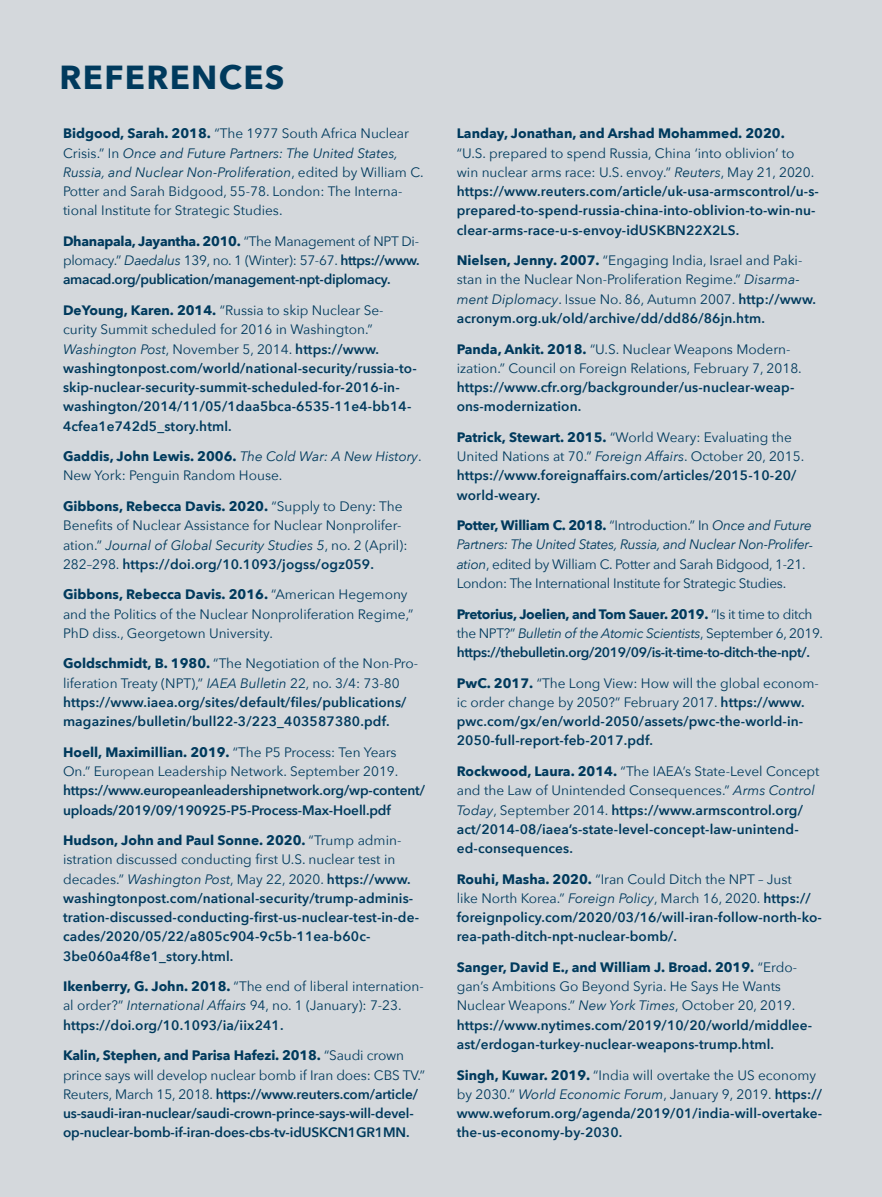
<style>
.page{position:relative;width:882px;height:1197px;background:#d4d8dc}
.page>*{position:absolute;margin:0;border:0;box-sizing:border-box;transform-origin:0 0}
.t1{font:700 33.25px "Avenir Next";letter-spacing:.04em;color:#003a5d}
.t2{font:600 13.65px/19.2px "Avenir Next";letter-spacing:.01em;color:#003a5d}
.t3{font:13.65px/19.2px "Avenir Next";color:#003a5d}
.t4{font:600 13.65px/19.2px "Avenir Next";letter-spacing:-.01em;color:#003a5d}
.t5{font:13.65px/19.2px "Avenir Next";letter-spacing:-.02em;color:#003a5d}
.t6{font:600 13.65px/19.2px "Avenir Next";letter-spacing:-.025em;color:#003a5d}
.t7{font:700 13.65px "Avenir Next";color:#003a5d}
.s1{font-weight:700}
.s2{font-style:italic}
.s3{font-weight:400}
.s4{font-weight:400;font-style:italic}
.s5{font-weight:600}
</style>
<div class="page">
<h1 class="t1" style="left:60px;top:49px;width:227px">REFERENCES</h1>
<p class="t3" style="left:63px;top:123px;width:362px"><span class="s1">Bidgood, Sarah. 2018.</span> “The 1977 South Africa Nuclear Crisis.” In <span class="s2">Once and Future Partners: The United States, Russia, and Nuclear Non-Proliferation</span>, edited by William C.<br>Potter and Sarah Bidgood, 55-78. London: The Interna&shy;tional Institute for Strategic Studies.</p>
<p class="t2" style="left:63px;top:231px;width:358px;text-align:justify"><span class="s1">Dhanapala, Jayantha. 2010.</span> <span class="s3">“The Management of NPT Di&shy;plomacy.”</span> <span class="s4">Daedalus</span> <span class="s3">139, no. 1 (Winter): 57-67.</span> https://www. amacad.org/publication/management-npt-diplomacy.</p>
<p class="t2" style="left:63px;top:300px;width:355px"><span class="s1">DeYoung, Karen. 2014.</span> <span class="s3">“Russia to skip Nuclear Se&shy;curity Summit scheduled for 2016 in Washington.” </span><span class="s4">Washington Post</span><span class="s3">, November 5, 2014.</span> https://www. washingtonpost.com/world/national-security/russia-to&shy;skip-nuclear-security-summit-scheduled-for-2016-in&shy;washington/2014/11/05/1daa5bca-6535-11e4-bb14- 4cfea1e742d5_story.html.</p>
<p class="t3" style="left:63px;top:446px;width:360px"><span class="s1">Gaddis, John Lewis. 2006.</span> <span class="s2">The Cold War: A New History</span>.<br>New York: Penguin Random House.</p>
<p class="t3" style="left:63px;top:496px;width:346px"><span class="s1">Gibbons, Rebecca Davis. 2020.</span> “Supply to Deny: The Benefits of Nuclear Assistance for Nuclear Nonprolifer&shy;ation.” <span class="s2">Journal of Global Security Studies 5</span>, no. 2 (April):<br>282–298. <span class="s5">https://doi.org/10.1093/jogss/ogz059.</span></p>
<p class="t3" style="left:63px;top:584px;width:352px"><span class="s1">Gibbons, Rebecca Davis. 2016.</span> “American Hegemony and the Politics of the Nuclear Nonproliferation Regime,”<br>PhD diss., Georgetown University.</p>
<p class="t2" style="left:63px;top:654px;width:357px"><span class="s1">Goldschmidt, B. 1980.</span> <span class="s3">“The Negotiation of the Non-Pro&shy;liferation Treaty (NPT),”</span> <span class="s4">IAEA Bulletin</span> <span class="s3">22, no. 3/4: 73-80 </span>https://www.iaea.org/sites/default/files/publications/ magazines/bulletin/bull22-3/223_403587380.pdf.</p>
<p class="t3" style="left:63px;top:742px;width:337px"><span class="s1">Hoell, Maximillian. 2019.</span> “The P5 Process: Ten Years<br>On.” European Leadership Network. September 2019.</p>
<p class="t4" style="left:63px;top:781px;width:363px">https://www.europeanleadershipnetwork.org/wp-content/ uploads/2019/09/190925-P5-Process-Max-Hoell.pdf</p>
<p class="t2" style="left:63px;top:830px;width:358px"><span class="s1">Hudson, John and Paul Sonne. 2020.</span> <span class="s3">“Trump admin&shy;istration discussed conducting first U.S. nuclear test in decades.”</span> <span class="s4">Washington Post</span><span class="s3">, May 22, 2020.</span> https://www. washingtonpost.com/national-security/trump-adminis&shy;tration-discussed-conducting-first-us-nuclear-test-in-de&shy;cades/2020/05/22/a805c904-9c5b-11ea-b60c-3be060a4f8e1_story.html.</p>
<p class="t3" style="left:63px;top:976px;width:362px"><span class="s1">Ikenberry, G. John. 2018.</span> “The end of liberal internation&shy;al order?” <span class="s2">International Affairs</span> 94, no. 1 (January): 7-23. <span class="s5">https://doi.org/10.1093/ia/iix241.</span></p>
<p class="t4" style="left:63px;top:1046px;width:364px"><span class="s1">Kalin, Stephen, and Parisa Hafezi. 2018.</span> <span class="s3">“Saudi crown prince says will develop nuclear bomb if Iran does: CBS TV.” Reuters, March 15, 2018.</span> https://www.reuters.com/article/ us-saudi-iran-nuclear/saudi-crown-prince-says-will-devel&shy;op-nuclear-bomb-if-iran-does-cbs-tv-idUSKCN1GR1MN.</p>
<p class="t7" style="left:457px;top:122px;width:330px">Landay, Jonathan, and Arshad Mohammed. 2020.</p>
<p class="t2" style="left:457px;top:143px;width:364px"><span class="s3">“U.S. prepared to spend Russia, China ‘into oblivion’ to win nuclear arms race: U.S. envoy.”</span> <span class="s4">Reuters</span><span class="s3">, May 21, 2020. </span>https://www.reuters.com/article/uk-usa-armscontrol/u-s&shy;prepared-to-spend-russia-china-into-oblivion-to-win-nu&shy;clear-arms-race-u-s-envoy-idUSKBN22X2LS.</p>
<p class="t3" style="left:457px;top:250px;width:361px"><span class="s1">Nielsen, Jenny. 2007.</span> “Engaging India, Israel and Paki&shy;stan in the Nuclear Non-Proliferation Regime.” <span class="s2">Disarma&shy;ment Diplomacy</span>. Issue No. 86, Autumn 2007. <span class="s5">http://www. acronym.org.uk/old/archive/dd/dd86/86jn.htm.</span></p>
<p class="t3" style="left:457px;top:339px;width:347px"><span class="s1">Panda, Ankit. 2018.</span> “U.S. Nuclear Weapons Modern&shy;ization.” Council on Foreign Relations, February 7, 2018.</p>
<p class="t2" style="left:457px;top:377px;width:339px">https://www.cfr.org/backgrounder/us-nuclear-weap&shy;ons-modernization.</p>
<p class="t2" style="left:457px;top:427px;width:349px"><span class="s1">Patrick, Stewart. 2015.</span> <span class="s3">“World Weary: Evaluating the United Nations at 70.”</span> <span class="s4">Foreign Affairs</span><span class="s3">. October 20, 2015. </span>https://www.foreignaffairs.com/articles/2015-10-20/ world-weary.</p>
<p class="t5" style="left:457px;top:515px;width:358px"><span class="s1">Potter, William C. 2018.</span> “Introduction.” In <span class="s2">Once and Future Partners: The United States, Russia, and Nuclear Non-Prolifer&shy;ation</span>, edited by William C. Potter and Sarah Bidgood, 1-21.<br>London: The International Institute for Strategic Studies.</p>
<p class="t6" style="left:457px;top:604px;width:368px"><span class="s1">Pretorius, Joelien, and Tom Sauer. 2019.</span> <span class="s3">“Is it time to ditch the NPT?”</span> <span class="s4">Bulletin of the Atomic Scientists</span><span class="s3">, September 6, 2019. </span>https://thebulletin.org/2019/09/is-it-time-to-ditch-the-npt/.</p>
<p class="t2" style="left:457px;top:673px;width:364px"><span class="s1">PwC. 2017.</span> <span class="s3">“The Long View: How will the global econom&shy;ic order change by 2050?” February 2017.</span> https://www. pwc.com/gx/en/world-2050/assets/pwc-the-world-in-2050-full-report-feb-2017.pdf.</p>
<p class="t2" style="left:457px;top:761px;width:364px"><span class="s1">Rockwood, Laura. 2014.</span> <span class="s3">“The IAEA’s State-Level Concept and the Law of Unintended Consequences.”</span> <span class="s4">Arms Control Today</span><span class="s3">, September 2014.</span> https://www.armscontrol.org/ act/2014-08/iaea’s-state-level-concept-law-unintend&shy;ed-consequences.</p>
<p class="t2" style="left:457px;top:869px;width:367px"><span class="s1">Rouhi, Masha. 2020.</span> <span class="s3">“Iran Could Ditch the NPT – Just<br>like North Korea.”</span> <span class="s4">Foreign Policy</span><span class="s3">, March 16, 2020.</span> https:// foreignpolicy.com/2020/03/16/will-iran-follow-north-ko&shy;rea-path-ditch-npt-nuclear-bomb/.</p>
<p class="t2" style="left:457px;top:957px;width:357px"><span class="s1">Sanger, David E., and William J. Broad. 2019.</span> <span class="s3">“Erdo&shy;gan’s Ambitions Go Beyond Syria. He Says He Wants Nuclear Weapons.”</span> <span class="s4">New York Times</span><span class="s3">, October 20, 2019. </span>https://www.nytimes.com/2019/10/20/world/middlee&shy;ast/erdogan-turkey-nuclear-weapons-trump.html.</p>
<p class="t2" style="left:457px;top:1065px;width:367px"><span class="s1">Singh, Kuwar. 2019.</span> <span class="s3">“India will overtake the US economy by 2030.”</span> <span class="s4">World Economic Forum</span><span class="s3">, January 9, 2019.</span> https:// www.weforum.org/agenda/2019/01/india-will-overtake&shy;the-us-economy-by-2030.</p>
</div>
